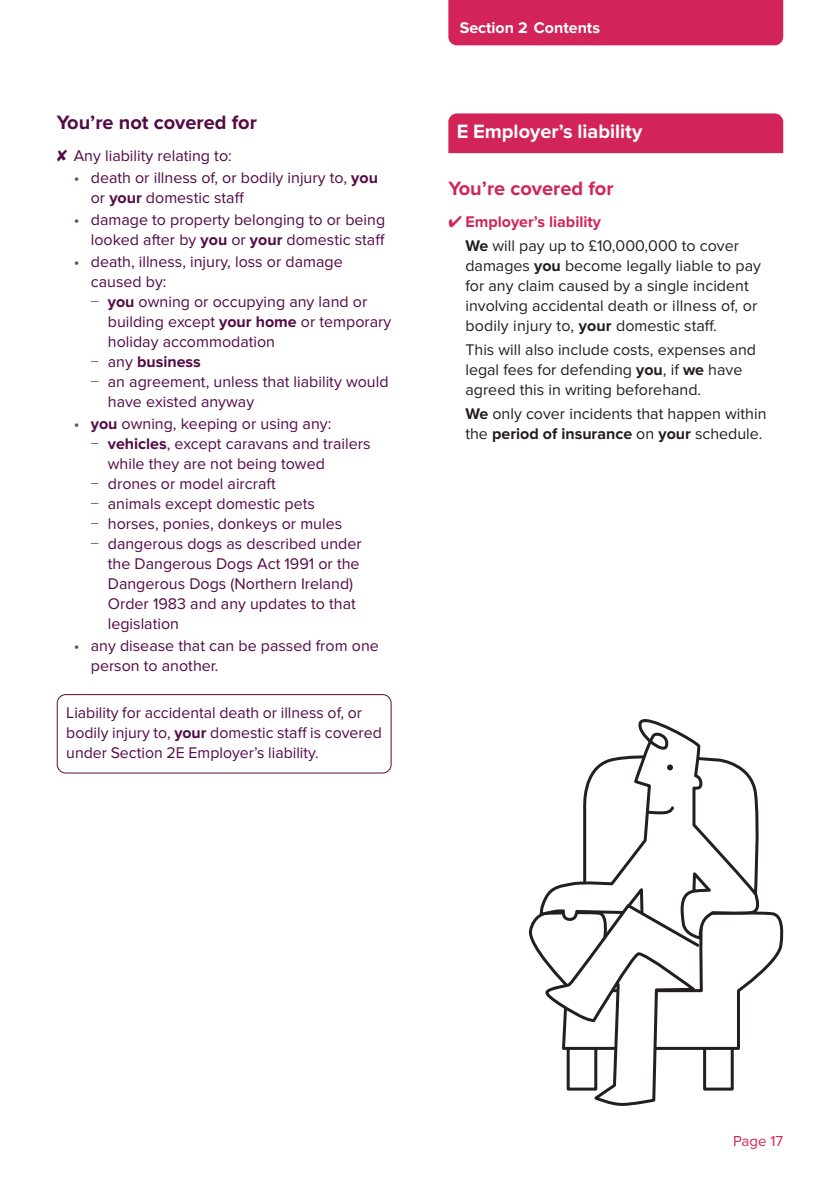
<style>
.page{position:relative;width:840px;height:1191px;background:#fff}
.page>*{position:absolute;margin:0;border:0;box-sizing:border-box;transform-origin:0 0}
.PR_cover_name{font:700 20px "Proxima Nova";color:#fff}
.Text_heading_Level{font:700 20px "Proxima Nova";color:#540a46}
.Text_heading_Level-2{font:700 20px "Proxima Nova";color:#d22458}
.PR_abstract_panel_te{font:16px/20px "Proxima Nova";color:#540a46}
.Text_with_indent{font:16px/20px "Proxima Nova";color:#231f20}
.t1{font:700 16px "Proxima Nova";color:#d22458}
.t2{font:700 16px "Proxima Nova";color:#fff}
.t3{font:700 16px "Proxima Nova";color:#540a46}
.t4{font:15px "Proxima Nova";color:#d22458}
.s1{color:#734164}
.s2{font-weight:700}
.s3{font-weight:400;color:#734164}
.s4{font-weight:400}
</style>
<div class="page">
<div style="left:448px;top:0;width:334px;height:45px;background:#d22458"></div>
<div style="left:448px;top:113px;width:334px;height:40px;background:#d22458"></div>
<div style="left:57px;top:694px;width:334px;height:79px;border:1px solid #540a46;border-radius:9px"></div>
<svg style="left:541px;top:719px;width:218px;height:186px"></svg>
<svg style="left:528px;top:905px;width:254px;height:201px"></svg>
<svg style="left:666px;top:764px;width:6px;height:6px"></svg>
<svg style="left:644px;top:805px;width:31px;height:11px"></svg>
<p class="Text_heading_Level" style="left:57px;top:111px;width:201px">You’re not covered for</p>
<p class="PR_abstract_panel_te" style="left:57px;top:146px;width:176px">✘ Any liability relating to:</p>
<p class="PR_abstract_panel_te" style="left:91px;top:168px;width:288px;text-indent:-17px"><span class="s1">•</span> death or illness of, or bodily injury to, <span class="s2">you </span>or <span class="s2">your</span> domestic staff</p>
<p class="PR_abstract_panel_te" style="left:74px;top:210px;width:313px;text-align:right"><span class="s1">•</span> damage to property belonging to or being looked after by <span class="s2">you</span> or <span class="s2">your</span> domestic staff</p>
<p class="PR_abstract_panel_te" style="left:91px;top:252px;width:253px;text-indent:-17px"><span class="s1">•</span> death, illness, injury, loss or damage caused by:</p>
<p class="PR_abstract_panel_te" style="left:108px;top:292px;width:285px;text-indent:-17px"><span class="s1">−</span> <span class="s2">you</span> owning or occupying any land or building except <span class="s2">your home</span> or temporary holiday accommodation</p>
<p class="t3" style="left:91px;top:353px;width:111px"><span class="s3">−</span> <span class="s4">any</span> business</p>
<p class="PR_abstract_panel_te" style="left:108px;top:372px;width:282px;text-indent:-17px"><span class="s1">−</span> an agreement, unless that liability would have existed anyway</p>
<p class="PR_abstract_panel_te" style="left:74px;top:414px;width:259px"><span class="s1">•</span> <span class="s2">you</span> owning, keeping or using any:</p>
<p class="PR_abstract_panel_te" style="left:108px;top:434px;width:264px;text-indent:-17px"><span class="s1">−</span> <span class="s2">vehicles</span>, except caravans and trailers while they are not being towed</p>
<p class="PR_abstract_panel_te" style="left:91px;top:474px;width:186px"><span class="s1">−</span> drones or model aircraft</p>
<p class="PR_abstract_panel_te" style="left:91px;top:494px;width:225px"><span class="s1">−</span> animals except domestic pets</p>
<p class="PR_abstract_panel_te" style="left:91px;top:514px;width:253px"><span class="s1">−</span> horses, ponies, donkeys or mules</p>
<p class="PR_abstract_panel_te" style="left:108px;top:534px;width:255px;text-indent:-17px"><span class="s1">−</span> dangerous dogs as described under the Dangerous Dogs Act 1991 or the<br>Dangerous Dogs (Northern Ireland)<br>Order 1983 and any updates to that legislation</p>
<p class="PR_abstract_panel_te" style="left:91px;top:636px;width:289px;text-indent:-17px"><span class="s1">•</span> any disease that can be passed from one person to another.</p>
<p class="PR_abstract_panel_te" style="left:66px;top:703px;width:317px">Liability for accidental death or illness of, or bodily injury to, <span class="s2">your</span> domestic staff is covered under Section 2E Employer’s liability.</p>
<p class="t2" style="left:459px;top:18px;width:142px">Section 2 Contents</p>
<p class="PR_cover_name" style="left:456px;top:120px;width:187px">E Employer’s liability</p>
<p class="Text_heading_Level-2" style="left:448px;top:177px;width:167px">You’re covered for</p>
<p class="t1" style="left:448px;top:213px;width:154px">✔ Employer’s liability</p>
<p class="Text_with_indent" style="left:465px;top:236px;width:297px"><span class="s2">We</span> will pay up to £10,000,000 to cover damages <span class="s2">you</span> become legally liable to pay for any claim caused by a single incident involving accidental death or illness of, or bodily injury to, <span class="s2">your</span> domestic staff.</p>
<p class="Text_with_indent" style="left:465px;top:340px;width:292px">This will also include costs, expenses and legal fees for defending <span class="s2">you</span>, if <span class="s2">we</span> have agreed this in writing beforehand.</p>
<p class="Text_with_indent" style="left:465px;top:404px;width:302px"><span class="s2">We</span> only cover incidents that happen within the <span class="s2">period of insurance</span> on <span class="s2">your</span> schedule.</p>
<p class="t4" style="left:732px;top:1132px;width:52px">Page 17</p>
</div>
